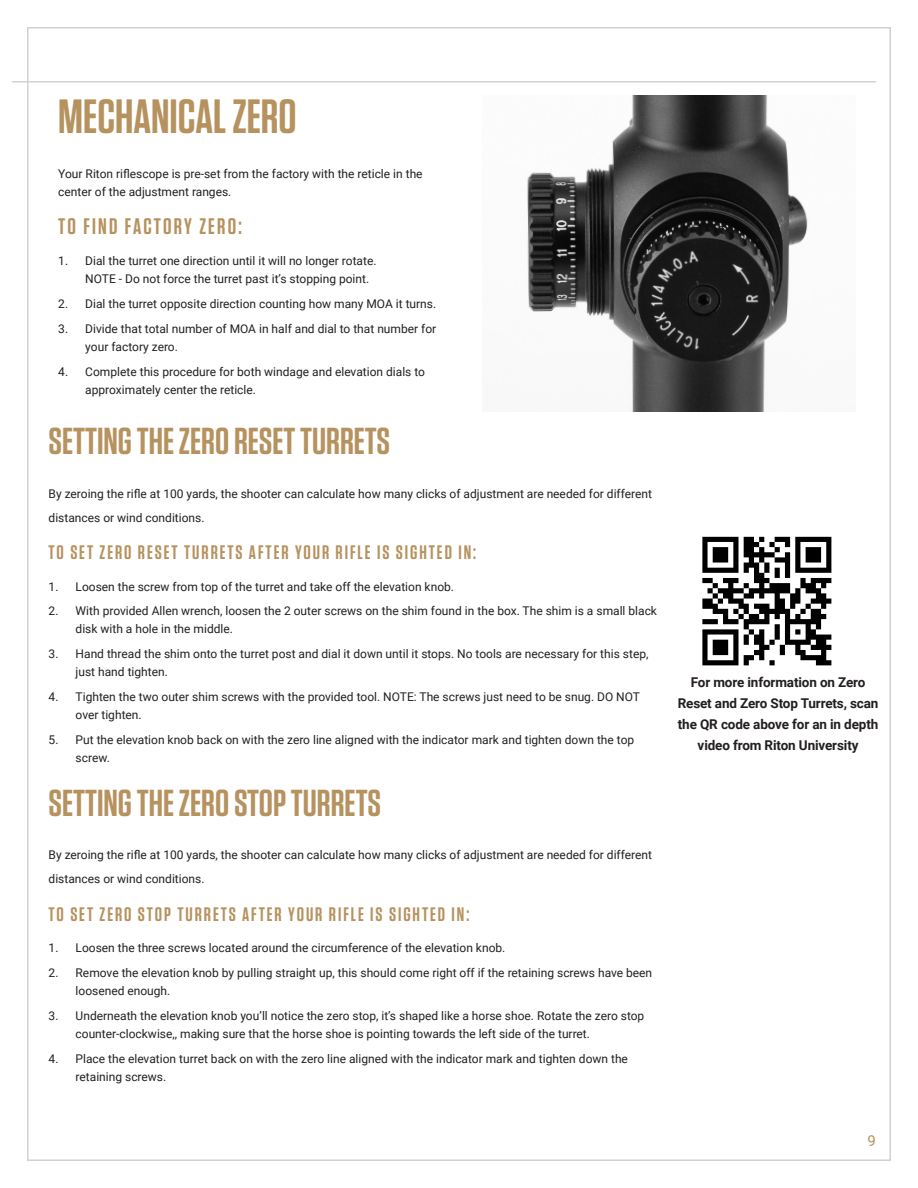
<style>
.page{position:relative;width:918px;height:1188px;background:#fff}
.page>*{position:absolute;margin:0;border:0;box-sizing:border-box;transform-origin:0 0}
._25{font:600 48px "Tungsten";color:#b6925f}
._25-2{font:600 37.5px "Tungsten";color:#b6925f}
._125{font:600 22.5px "Tungsten";letter-spacing:.1em;color:#b6925f}
._125-2{font:600 19.5px "Tungsten";letter-spacing:.1em;color:#b6925f}
.t1{font:15px "Roboto";color:#b6925f}
.Bullets{font:700 13.5px/21px "Roboto";letter-spacing:-.01em;color:#231f20;text-align:center}
._125-3{font:12px/18px "Roboto";color:#231f20}
</style>
<div class="page">
<hr style="left:12px;top:81px;width:864px;height:1px;background:#d1d2d4">
<img style="left:702px;top:536px;width:130px;height:130px">
<img style="left:527px;top:95px;width:281px;height:316px">
<p class="_25" style="left:58px;top:91px;width:240px">MECHANICAL ZERO</p>
<p class="_125-3" style="left:58px;top:165px;width:366px">Your Riton riflescope is pre-set from the factory with the reticle in the center of the adjustment ranges.</p>
<p class="_125" style="left:58px;top:214px;width:185px">TO FIND FACTORY ZERO:</p>
<p class="_125-3" style="left:85px;top:252px;width:293px;text-indent:-27px">1. Dial the turret one direction until it will no longer rotate.<br>NOTE - Do not force the turret past it’s stopping point.</p>
<p class="_125-3" style="left:58px;top:294px;width:379px">2. Dial the turret opposite direction counting how many MOA it turns.</p>
<p class="_125-3" style="left:85px;top:319px;width:352px;text-indent:-27px">3. Divide that total number of MOA in half and dial to that number for your factory zero.</p>
<p class="_125-3" style="left:85px;top:362px;width:341px;text-indent:-27px">4. Complete this procedure for both windage and elevation dials to approximately center the reticle.</p>
<p class="_25-2" style="left:49px;top:421px;width:343px">SETTING THE ZERO RESET TURRETS</p>
<p class="_125-3" style="left:49px;top:481px;width:605px;line-height:24px">By zeroing the rifle at 100 yards, the shooter can calculate how many clicks of adjustment are needed for different distances or wind conditions.</p>
<p class="_125-2" style="left:49px;top:542px;width:429px">TO SET ZERO RESET TURRETS AFTER YOUR RIFLE IS SIGHTED IN:</p>
<p class="_125-3" style="left:49px;top:577px;width:407px">1. Loosen the screw from top of the turret and take off the elevation knob.</p>
<p class="_125-3" style="left:76px;top:602px;width:583px;text-indent:-27px">2. With provided Allen wrench, loosen the 2 outer screws on the shim found in the box. The shim is a small black disk with a hole in the middle.</p>
<p class="_125-3" style="left:76px;top:644px;width:574px;text-indent:-27px">3. Hand thread the shim onto the turret post and dial it down until it stops. No tools are necessary for this step, just hand tighten.</p>
<p class="_125-3" style="left:76px;top:687px;width:566px;text-indent:-27px">4. Tighten the two outer shim screws with the provided tool. NOTE: The screws just need to be snug. DO NOT over tighten.</p>
<p class="_125-3" style="left:76px;top:730px;width:560px;text-indent:-27px">5. Put the elevation knob back on with the zero line aligned with the indicator mark and tighten down the top screw.</p>
<p class="_25-2" style="left:49px;top:783px;width:334px">SETTING THE ZERO STOP TURRETS</p>
<p class="_125-3" style="left:49px;top:843px;width:605px;line-height:24px">By zeroing the rifle at 100 yards, the shooter can calculate how many clicks of adjustment are needed for different distances or wind conditions.</p>
<p class="_125-2" style="left:49px;top:904px;width:422px">TO SET ZERO STOP TURRETS AFTER YOUR RIFLE IS SIGHTED IN:</p>
<p class="_125-3" style="left:49px;top:939px;width:458px">1. Loosen the three screws located around the circumference of the elevation knob.</p>
<p class="_125-3" style="left:76px;top:963px;width:578px;text-indent:-27px">2. Remove the elevation knob by pulling straight up, this should come right off if the retaining screws have been loosened enough.</p>
<p class="_125-3" style="left:76px;top:1006px;width:570px;text-indent:-27px">3. Underneath the elevation knob you’ll notice the zero stop, it’s shaped like a horse shoe. Rotate the zero stop counter-clockwise,, making sure that the horse shoe is pointing towards the left side of the turret.</p>
<p class="_125-3" style="left:76px;top:1049px;width:554px;text-indent:-27px">4. Place the elevation turret back on with the zero line aligned with the indicator mark and tighten down the retaining screws.</p>
<p class="Bullets" style="left:678px;top:671px;width:202px">For more information on Zero<br>Reset and Zero Stop Turrets, scan the QR code above for an in depth video from Riton University</p>
<p class="t1" style="left:868px;top:1130px;width:10px">9</p>
</div>
